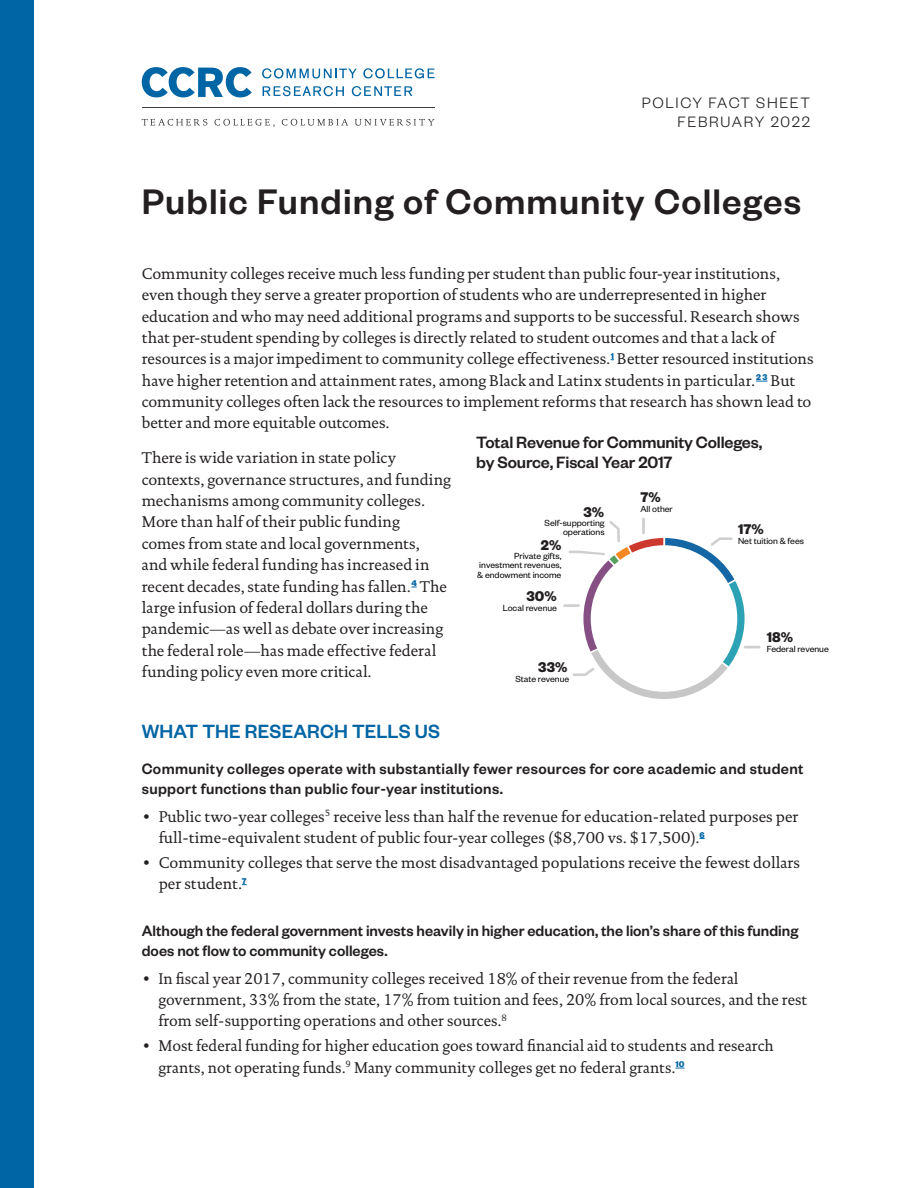
<style>
.page{position:relative;width:918px;height:1188px;background:#fff}
.page>*{position:absolute;margin:0;border:0;box-sizing:border-box;transform-origin:0 0}
.t1{font:500 39px "Founders Grotesk";letter-spacing:.03em;color:#231f20}
.t2{font:500 21px "Founders Grotesk";letter-spacing:.005em;color:#0065a4}
.t3{font:500 18px/19.5px "Founders Grotesk";letter-spacing:-.01em;color:#231f20}
.t4{font:500 16.5px/19.5px "Founders Grotesk";letter-spacing:.02em;color:#231f20}
.t5{font:500 16.5px/19.5px "Founders Grotesk";color:#231f20}
.t6{font:300 16.5px/19.5px "Founders Grotesk";letter-spacing:.1em;color:#231f20;text-align:right}
.t7{font:15.75px/21.3px "DTL Documenta TOT";color:#231f20}
.t8{font:700 15.45px "Founders Grotesk";color:#231f20}
.t9{font:9.75px/9.3px "Founders Grotesk";color:#050504;text-align:justify}
</style>
<div class="page">
<svg style="left:756px;top:381px;width:12px;height:1px"></svg>
<svg style="left:142px;top:119px;width:65px;height:7px"></svg>
<svg style="left:214px;top:119px;width:61px;height:8px"></svg>
<svg style="left:282px;top:119px;width:66px;height:7px"></svg>
<svg style="left:355px;top:119px;width:80px;height:7px"></svg>
<svg style="left:142px;top:67px;width:110px;height:30px"></svg>
<svg style="left:262px;top:68px;width:95px;height:10px"></svg>
<svg style="left:363px;top:68px;width:72px;height:10px"></svg>
<svg style="left:263px;top:86px;width:81px;height:10px"></svg>
<svg style="left:352px;top:86px;width:60px;height:10px"></svg>
<hr style="left:142px;top:108px;width:293px;height:1px;background:#3e3e3f">
<div style="left:0;top:0;width:34px;height:1188px;background:#0065a4"></div>
<hr style="left:563px;top:604px;width:17px;height:3px;background:#cfcfd1">
<svg style="left:568px;top:521px;width:193px;height:178px"></svg>
<hr style="left:642px;top:518px;width:3px;height:16px;background:#cfcfd1">
<p class="t6" style="left:642px;top:92px;width:170px">POLICY FACT SHEET<br>FEBRUARY 2022</p>
<h1 class="t1" style="left:142px;top:177px;width:661px">Public Funding of Community Colleges</h1>
<p class="t7" style="left:142px;top:263px;width:673px">Community colleges receive much less funding per student than public four-year institutions, even though they serve a greater proportion of students who are underrepresented in higher education and who may need additional programs and supports to be successful. Research shows that per-student spending by colleges is directly related to student outcomes and that a lack of resources is a major impediment to community college effectiveness.<sup>1</sup> Better resourced institutions have higher retention and attainment rates, among Black and Latinx students in particular.<sup>2</sup> <sup>3</sup> But community colleges often lack the resources to implement reforms that research has shown lead to better and more equitable outcomes.</p>
<p class="t7" style="left:142px;top:447px;width:311px">There is wide variation in state policy contexts, governance structures, and funding mechanisms among community colleges.<br>More than half of their public funding<br>comes from state and local governments,<br>and while federal funding has increased in recent decades, state funding has fallen.<sup>4</sup> The large infusion of federal dollars during the pandemic—as well as debate over increasing the federal role—has made effective federal funding policy even more critical.</p>
<p class="t3" style="left:476px;top:432px;width:288px">Total Revenue for Community Colleges, by Source, Fiscal Year 2017</p>
<p class="t8" style="left:640px;top:487px;width:22px">7%</p>
<p class="t9" style="left:640px;top:503px;width:34px">All other</p>
<p class="t8" style="left:584px;top:502px;width:22px">3%</p>
<p class="t9" style="left:545px;top:518px;width:62px;text-align:right">Self-supporting operations</p>
<p class="t8" style="left:738px;top:520px;width:27px">17%</p>
<p class="t9" style="left:738px;top:536px;width:68px">Net tuition &amp; fees</p>
<p class="t8" style="left:541px;top:535px;width:22px">2%</p>
<p class="t9" style="left:477px;top:551px;width:86px;text-indent:37px">Private gifts, investment revenues, &amp; endowment income</p>
<p class="t8" style="left:527px;top:586px;width:32px">30%</p>
<p class="t9" style="left:503px;top:602px;width:56px">Local revenue</p>
<p class="t8" style="left:767px;top:628px;width:28px">18%</p>
<p class="t9" style="left:767px;top:644px;width:64px">Federal revenue</p>
<p class="t8" style="left:538px;top:657px;width:31px">33%</p>
<p class="t9" style="left:515px;top:673px;width:55px">State revenue</p>
<h2 class="t2" style="left:142px;top:718px;width:300px">WHAT THE RESEARCH TELLS US</h2>
<p class="t4" style="left:142px;top:758px;width:663px">Community colleges operate with substantially fewer resources for core academic and student support functions than public four-year institutions.</p>
<p class="t7" style="left:159px;top:806px;width:641px;text-indent:-17px">• Public two-year colleges<sup>5</sup> receive less than half the revenue for education-related purposes per full-time-equivalent student of public four-year colleges ($8,700 vs. $17,500).<sup>6</sup></p>
<p class="t7" style="left:159px;top:852px;width:643px;text-indent:-17px">• Community colleges that serve the most disadvantaged populations receive the fewest dollars per student.<sup>7</sup></p>
<p class="t5" style="left:142px;top:920px;width:658px">Although the federal government invests heavily in higher education, the lion’s share of this funding does not flow to community colleges.</p>
<p class="t7" style="left:158px;top:968px;width:650px;text-indent:-17px">• In fiscal year 2017, community colleges received 18% of their revenue from the federal government, 33% from the state, 17% from tuition and fees, 20% from local sources, and the rest from self-supporting operations and other sources.<sup>8</sup></p>
<p class="t7" style="left:158px;top:1035px;width:617px;text-indent:-17px">• Most federal funding for higher education goes toward financial aid to students and research grants, not operating funds.<sup>9</sup> Many community colleges get no federal grants.<sup>10</sup></p>
</div>
